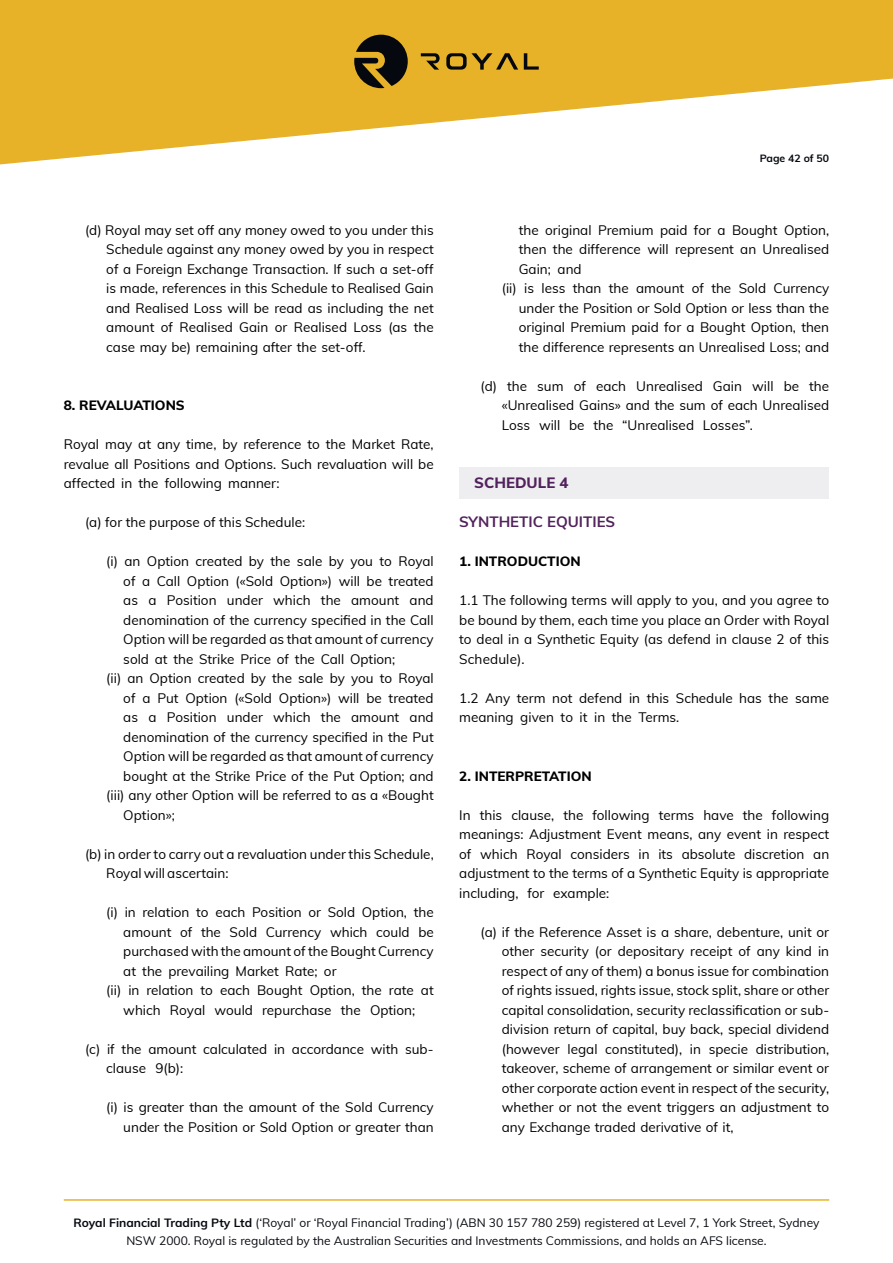
<style>
.page{position:relative;width:893px;height:1263px;background:#fff}
.page>*{position:absolute;margin:0;border:0;box-sizing:border-box;transform-origin:0 0}
.t1{font:700 15px "Muli";color:#52225c}
.t2{font:800 15px "Muli";color:#52225c}
.t3{font:13.5px/19.5px "Muli";color:#000;text-align:justify}
.t4{font:800 13.5px "Muli";color:#000}
.t5{font:12px/18px "Muli";color:#05080f;text-align:center}
.t6{font:700 10.5px "Muli";color:#05080f}
.s1{font-weight:700}
</style>
<div class="page">
<svg style="left:0;top:0;width:893px;height:165px;fill:#e7b228"></svg>
<svg style="left:421px;top:53px;width:19px;height:17px"></svg>
<svg style="left:524px;top:53px;width:15px;height:17px"></svg>
<svg style="left:446px;top:53px;width:72px;height:17px"></svg>
<svg style="left:354px;top:35px;width:54px;height:53px;background:#594718"></svg>
<hr style="left:64px;top:1199px;width:765px;height:2px;background:#e7b228">
<div style="left:459px;top:467px;width:370px;height:31px;background:#eeeef1"></div>
<p class="t3" style="left:106px;top:219px;width:329px;text-indent:-21px">(d) Royal may set off any money owed to you under this Schedule against any money owed by you in respect of a Foreign Exchange Transaction. If such a set-off is made, references in this Schedule to Realised Gain and Realised Loss will be read as including the net amount of Realised Gain or Realised Loss (as the case may be) remaining after the set-off.</p>
<p class="t4" style="left:64px;top:395px;width:123px">8. REVALUATIONS</p>
<p class="t3" style="left:64px;top:434px;width:371px">Royal may at any time, by reference to the Market Rate, revalue all Positions and Options. Such revaluation will be affected in the following manner:</p>
<p class="t3" style="left:85px;top:512px;width:222px">(a) for the purpose of this Schedule:</p>
<p class="t3" style="left:106px;top:551px;width:329px">(i) an Option created by the sale by you to Royal</p>
<p class="t3" style="left:123px;top:570px;width:312px">of a Call Option («Sold Option») will be treated</p>
<p class="t3" style="left:123px;top:590px;width:312px">as a Position under which the amount and</p>
<p class="t3" style="left:123px;top:609px;width:312px">denomination of the currency specified in the Call</p>
<p class="t3" style="left:123px;top:629px;width:312px">Option will be regarded as that amount of currency</p>
<p class="t3" style="left:123px;top:648px;width:273px">sold at the Strike Price of the Call Option;</p>
<p class="t3" style="left:106px;top:668px;width:329px">(ii) an Option created by the sale by you to Royal</p>
<p class="t3" style="left:123px;top:687px;width:312px">of a Put Option («Sold Option») will be treated</p>
<p class="t3" style="left:123px;top:707px;width:312px">as a Position under which the amount and</p>
<p class="t3" style="left:123px;top:726px;width:312px">denomination of the currency specified in the Put</p>
<p class="t3" style="left:123px;top:746px;width:312px">Option will be regarded as that amount of currency</p>
<p class="t3" style="left:123px;top:765px;width:312px">bought at the Strike Price of the Put Option; and</p>
<p class="t3" style="left:106px;top:785px;width:329px">(iii) any other Option will be referred to as a «Bought</p>
<p class="t3" style="left:123px;top:804px;width:53px">Option»;</p>
<p class="t3" style="left:106px;top:843px;width:329px;text-indent:-21px">(b) in order to carry out a revaluation under this Schedule,<br>Royal will ascertain:</p>
<p class="t3" style="left:106px;top:902px;width:329px">(i) in relation to each Position or Sold Option, the</p>
<p class="t3" style="left:123px;top:921px;width:312px">amount of the Sold Currency which could be</p>
<p class="t3" style="left:123px;top:941px;width:312px">purchased with the amount of the Bought Currency</p>
<p class="t3" style="left:123px;top:960px;width:215px">at the prevailing Market Rate; or</p>
<p class="t3" style="left:106px;top:980px;width:329px">(ii) in relation to each Bought Option, the rate at</p>
<p class="t3" style="left:123px;top:999px;width:293px">which Royal would repurchase the Option;</p>
<p class="t3" style="left:106px;top:1038px;width:329px;text-indent:-21px">(c) if the amount calculated in accordance with sub&shy;clause 9(b):</p>
<p class="t3" style="left:106px;top:1097px;width:329px;text-align:right">(i) is greater than the amount of the Sold Currency under the Position or Sold Option or greater than</p>
<p class="t6" style="left:760px;top:151px;width:71px">Page 42 of 50</p>
<p class="t3" style="left:519px;top:219px;width:312px">the original Premium paid for a Bought Option,</p>
<p class="t3" style="left:519px;top:239px;width:312px">then the difference will represent an Unrealised</p>
<p class="t3" style="left:519px;top:258px;width:64px">Gain; and</p>
<p class="t3" style="left:502px;top:278px;width:329px">(ii) is less than the amount of the Sold Currency</p>
<p class="t3" style="left:519px;top:297px;width:312px">under the Position or Sold Option or less than the</p>
<p class="t3" style="left:519px;top:317px;width:312px">original Premium paid for a Bought Option, then</p>
<p class="t3" style="left:519px;top:336px;width:312px">the difference represents an Unrealised Loss; and</p>
<p class="t3" style="left:502px;top:375px;width:329px;text-indent:-21px">(d) the sum of each Unrealised Gain will be the «Unrealised Gains» and the sum of each Unrealised Loss will be the “Unrealised Losses”.</p>
<p class="t2" style="left:474px;top:472px;width:96px">SCHEDULE 4</p>
<p class="t1" style="left:459px;top:511px;width:157px">SYNTHETIC EQUITIES</p>
<p class="t4" style="left:459px;top:551px;width:123px">1. INTRODUCTION</p>
<p class="t3" style="left:459px;top:590px;width:371px">1.1 The following terms will apply to you, and you agree to be bound by them, each time you place an Order with Royal to deal in a Synthetic Equity (as defend in clause 2 of this Schedule).</p>
<p class="t3" style="left:459px;top:687px;width:371px">1.2 Any term not defend in this Schedule has the same meaning given to it in the Terms.</p>
<p class="t4" style="left:459px;top:766px;width:134px">2. INTERPRETATION</p>
<p class="t3" style="left:459px;top:804px;width:371px">In this clause, the following terms have the following meanings: Adjustment Event means, any event in respect of which Royal considers in its absolute discretion an adjustment to the terms of a Synthetic Equity is appropriate including, for example:</p>
<p class="t3" style="left:502px;top:921px;width:329px;text-indent:-21px">(a) if the Reference Asset is a share, debenture, unit or other security (or depositary receipt of any kind in respect of any of them) a bonus issue for combination of rights issued, rights issue, stock split, share or other capital consolidation, security reclassification or sub&shy;division return of capital, buy back, special dividend (however legal constituted), in specie distribution, takeover, scheme of arrangement or similar event or other corporate action event in respect of the security, whether or not the event triggers an adjustment to any Exchange traded derivative of it,</p>
<p class="t5" style="left:73px;top:1213px;width:747px"><span class="s1">Royal Financial Trading Pty Ltd</span> (‘Royal’ or ‘Royal Financial Trading’) (ABN 30 157 780 259) registered at Level 7, 1 York Street, Sydney<br>NSW 2000. Royal is regulated by the Australian Securities and Investments Commissions, and holds an AFS license.</p>
</div>
